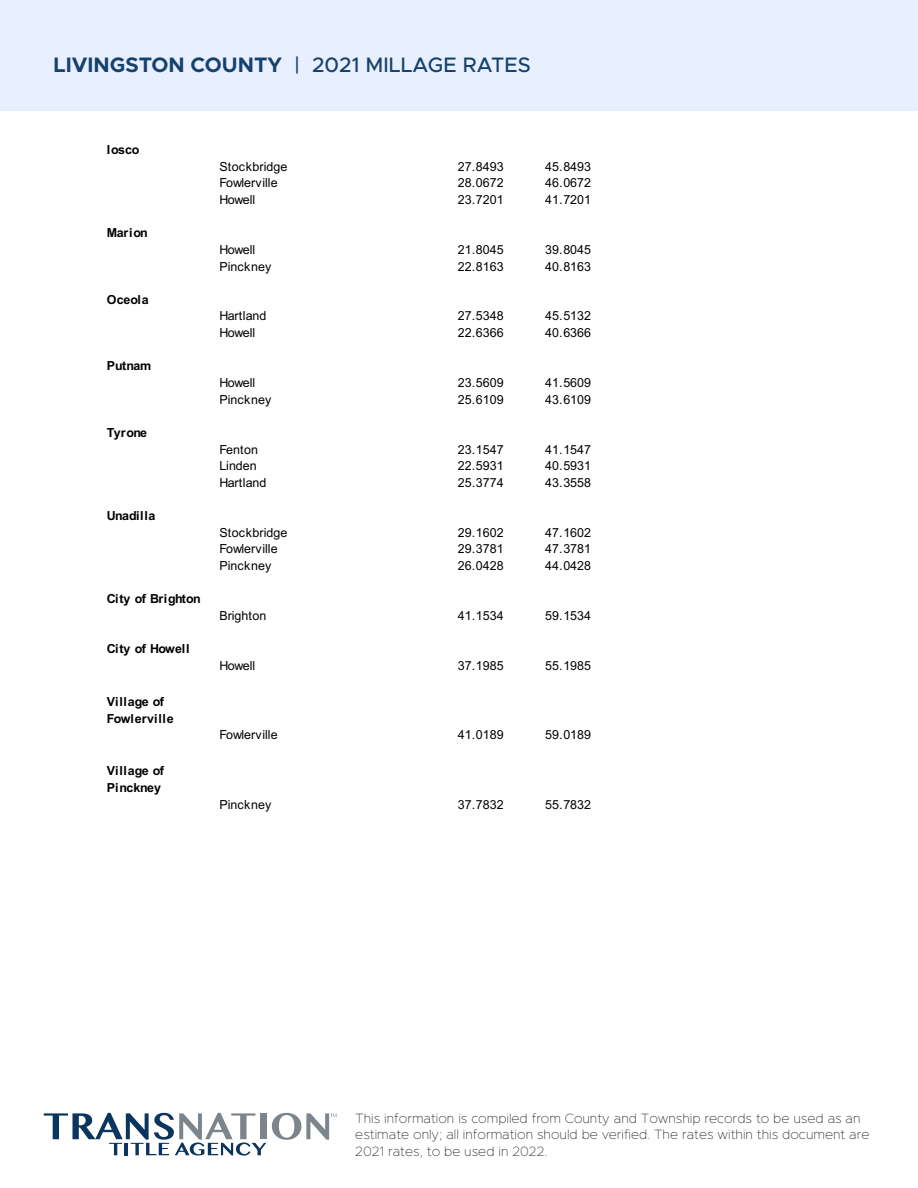
<style>
.page{position:relative;width:918px;height:1188px;background:#fff}
.page>*{position:absolute;margin:0;border:0;box-sizing:border-box;transform-origin:0 0}
.t1{font:500 21px "Metropolis";color:#16416b}
.t2{font:100 13.5px/16.2px "Metropolis";color:#231f20}
.t3{font:12.45px "Arial";color:#000}
.t4{font:700 12.45px/16.6px "Arial";color:#000}
.t5{font:700 12.45px "Arial";letter-spacing:-.055em;color:#000}
.s1{font-weight:700}
</style>
<div class="page">
<div style="left:0;top:0;width:918px;height:110px;background:#e8efff"></div>
<div style="left:260px;top:1113px;width:7px;height:26px;background:#7c858c"></div>
<svg style="left:44px;top:1113px;width:222px;height:43px"></svg>
<svg style="left:272px;top:1113px;width:64px;height:27px"></svg>
<p class="t1" style="left:54px;top:51px;width:479px"><span class="s1">LIVINGSTON COUNTY</span> | 2021 MILLAGE RATES</p>
<p class="t4" style="left:107px;top:141px;width:34px">Iosco</p>
<p class="t4" style="left:107px;top:225px;width:42px">Marion</p>
<p class="t4" style="left:107px;top:291px;width:43px">Oceola</p>
<p class="t4" style="left:107px;top:358px;width:46px">Putnam</p>
<p class="t4" style="left:107px;top:424px;width:42px">Tyrone</p>
<p class="t4" style="left:107px;top:508px;width:50px">Unadilla</p>
<p class="t5" style="left:107px;top:590px;width:95px">City of Brighton</p>
<p class="t4" style="left:107px;top:641px;width:84px">City of Howell</p>
<p class="t4" style="left:107px;top:693px;width:68px">Village of<br>Fowlerville</p>
<p class="t4" style="left:107px;top:763px;width:58px">Village of<br>Pinckney</p>
<p class="t3" style="left:219px;top:158px;width:70px">Stockbridge</p>
<p class="t3" style="left:458px;top:158px;width:47px">27.8493</p>
<p class="t3" style="left:545px;top:158px;width:47px">45.8493</p>
<p class="t3" style="left:219px;top:174px;width:60px">Fowlerville</p>
<p class="t3" style="left:458px;top:174px;width:47px">28.0672</p>
<p class="t3" style="left:545px;top:174px;width:47px">46.0672</p>
<p class="t3" style="left:219px;top:191px;width:38px">Howell</p>
<p class="t3" style="left:458px;top:191px;width:47px">23.7201</p>
<p class="t3" style="left:545px;top:191px;width:47px">41.7201</p>
<p class="t3" style="left:219px;top:241px;width:38px">Howell</p>
<p class="t3" style="left:458px;top:241px;width:47px">21.8045</p>
<p class="t3" style="left:545px;top:241px;width:47px">39.8045</p>
<p class="t3" style="left:219px;top:258px;width:54px">Pinckney</p>
<p class="t3" style="left:458px;top:258px;width:47px">22.8163</p>
<p class="t3" style="left:545px;top:258px;width:47px">40.8163</p>
<p class="t3" style="left:219px;top:307px;width:49px">Hartland</p>
<p class="t3" style="left:458px;top:307px;width:47px">27.5348</p>
<p class="t3" style="left:545px;top:307px;width:47px">45.5132</p>
<p class="t3" style="left:219px;top:324px;width:38px">Howell</p>
<p class="t3" style="left:458px;top:324px;width:47px">22.6366</p>
<p class="t3" style="left:545px;top:324px;width:47px">40.6366</p>
<p class="t3" style="left:219px;top:374px;width:38px">Howell</p>
<p class="t3" style="left:458px;top:374px;width:47px">23.5609</p>
<p class="t3" style="left:545px;top:374px;width:47px">41.5609</p>
<p class="t3" style="left:219px;top:391px;width:54px">Pinckney</p>
<p class="t3" style="left:458px;top:391px;width:47px">25.6109</p>
<p class="t3" style="left:545px;top:391px;width:47px">43.6109</p>
<p class="t3" style="left:219px;top:441px;width:40px">Fenton</p>
<p class="t3" style="left:458px;top:441px;width:47px">23.1547</p>
<p class="t3" style="left:545px;top:441px;width:47px">41.1547</p>
<p class="t3" style="left:219px;top:457px;width:39px">Linden</p>
<p class="t3" style="left:458px;top:457px;width:47px">22.5931</p>
<p class="t3" style="left:545px;top:457px;width:47px">40.5931</p>
<p class="t3" style="left:219px;top:474px;width:49px">Hartland</p>
<p class="t3" style="left:458px;top:474px;width:47px">25.3774</p>
<p class="t3" style="left:545px;top:474px;width:47px">43.3558</p>
<p class="t3" style="left:219px;top:524px;width:70px">Stockbridge</p>
<p class="t3" style="left:458px;top:524px;width:47px">29.1602</p>
<p class="t3" style="left:545px;top:524px;width:47px">47.1602</p>
<p class="t3" style="left:219px;top:541px;width:60px">Fowlerville</p>
<p class="t3" style="left:458px;top:541px;width:47px">29.3781</p>
<p class="t3" style="left:545px;top:541px;width:47px">47.3781</p>
<p class="t3" style="left:219px;top:557px;width:54px">Pinckney</p>
<p class="t3" style="left:458px;top:557px;width:47px">26.0428</p>
<p class="t3" style="left:545px;top:557px;width:47px">44.0428</p>
<p class="t3" style="left:219px;top:607px;width:49px">Brighton</p>
<p class="t3" style="left:458px;top:607px;width:47px">41.1534</p>
<p class="t3" style="left:545px;top:607px;width:47px">59.1534</p>
<p class="t3" style="left:219px;top:657px;width:38px">Howell</p>
<p class="t3" style="left:458px;top:657px;width:47px">37.1985</p>
<p class="t3" style="left:545px;top:657px;width:47px">55.1985</p>
<p class="t3" style="left:219px;top:726px;width:60px">Fowlerville</p>
<p class="t3" style="left:458px;top:726px;width:47px">41.0189</p>
<p class="t3" style="left:545px;top:726px;width:47px">59.0189</p>
<p class="t3" style="left:219px;top:796px;width:54px">Pinckney</p>
<p class="t3" style="left:458px;top:796px;width:47px">37.7832</p>
<p class="t3" style="left:545px;top:796px;width:47px">55.7832</p>
<p class="t2" style="left:355px;top:1110px;width:516px">This information is compiled from County and Township records to be used as an estimate only; all information should be verified. The rates within this document are<br>2021 rates, to be used in 2022.</p>
</div>
